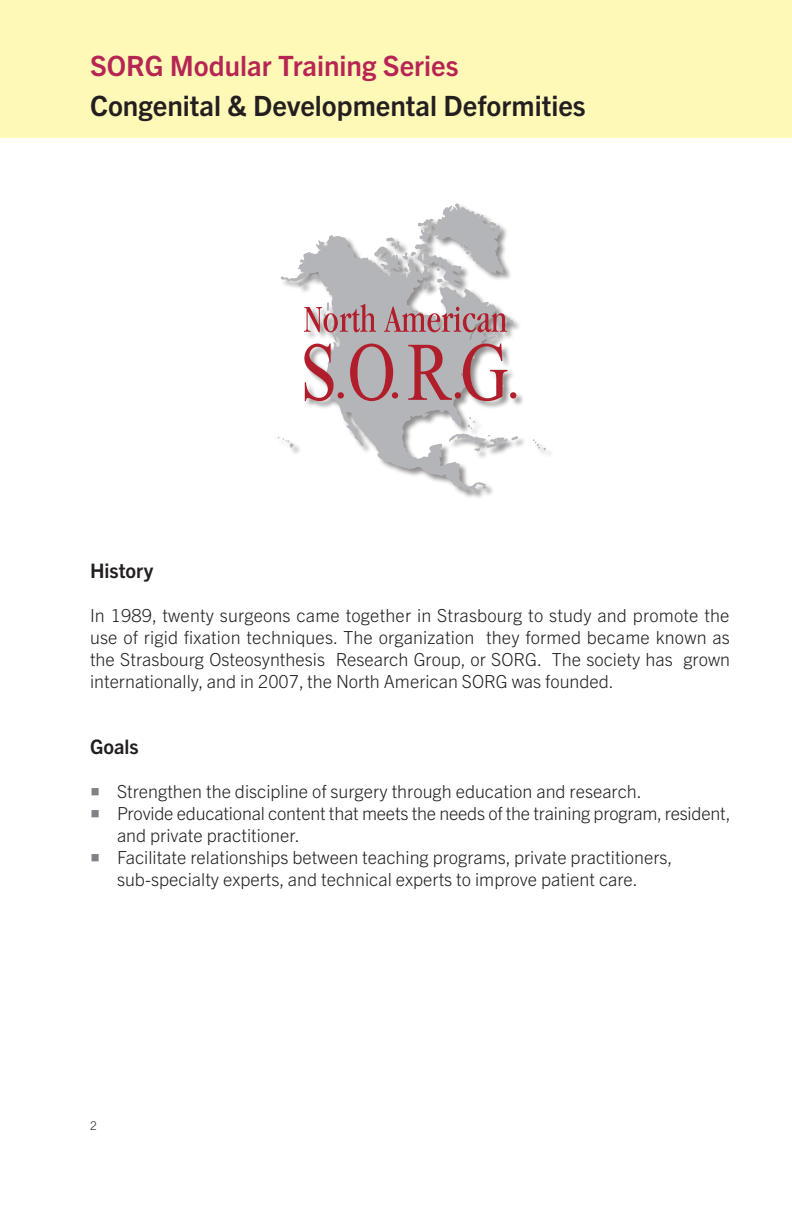
<style>
.page{position:relative;width:792px;height:1224px;background:#fff}
.page>*{position:absolute;margin:0;border:0;box-sizing:border-box;transform-origin:0 0}
.t1{font:700 28px "Trade Gothic Next LT Pro";color:#231f20}
.t2{font:700 28px "Trade Gothic Next LT Pro";color:#b62654}
.t3{font:700 20px "Trade Gothic Next LT Pro";color:#231f20}
.t4{font:300 18px/22px "Trade Gothic Next LT Pro";color:#231f20;text-align:justify}
.t5{font:300 12px "Trade Gothic Next LT Pro";color:#231f20}
.s1{font-family:"Minion Pro";font-weight:400;font-size:25px;color:#808285}
</style>
<div class="page">
<div style="left:0;top:0;width:792px;height:138px;background:#fff9b8"></div>
<svg style="left:281px;top:235px;width:215px;height:256px"></svg>
<svg style="left:299px;top:282px;width:5px;height:4px"></svg>
<svg style="left:533px;top:439px;width:13px;height:11px"></svg>
<svg style="left:311px;top:274px;width:7px;height:4px"></svg>
<svg style="left:374px;top:203px;width:130px;height:86px"></svg>
<svg style="left:449px;top:417px;width:69px;height:34px"></svg>
<svg style="left:276px;top:437px;width:18px;height:11px"></svg>
<div style="left:510px;top:392px;width:6px;height:7px;background:#b11e2b;border-radius:50%"></div>
<svg style="left:304px;top:302px;width:209px;height:99px;background:#bf9fa3"></svg>
<h1 class="t2" style="left:90px;top:46px;width:370px">SORG Modular Training Series</h1>
<h1 class="t1" style="left:90px;top:86px;width:497px">Congenital &amp; Developmental Deformities</h1>
<p class="t3" style="left:90px;top:557px;width:65px">History</p>
<p class="t4" style="left:90px;top:603px;width:642px">In 1989, twenty surgeons came together in Strasbourg to study and promote the use of rigid fixation techniques. The organization they formed became known as the Strasbourg Osteosynthesis Research Group, or SORG. The society has grown internationally, and in 2007, the North American SORG was founded.</p>
<p class="t3" style="left:90px;top:733px;width:50px">Goals</p>
<p class="t4" style="left:90px;top:779px;width:553px"><span class="s1">■</span> Strengthen the discipline of surgery through education and research.</p>
<p class="t4" style="left:90px;top:801px;width:642px"><span class="s1">■</span> Provide educational content that meets the needs of the training program, resident,</p>
<p class="t4" style="left:117px;top:823px;width:184px">and private practitioner.</p>
<p class="t4" style="left:90px;top:845px;width:584px"><span class="s1">■</span> Facilitate relationships between teaching programs, private practitioners,</p>
<p class="t4" style="left:117px;top:867px;width:522px">sub-specialty experts, and technical experts to improve patient care.</p>
<p class="t5" style="left:90px;top:1117px;width:8px">2</p>
</div>
